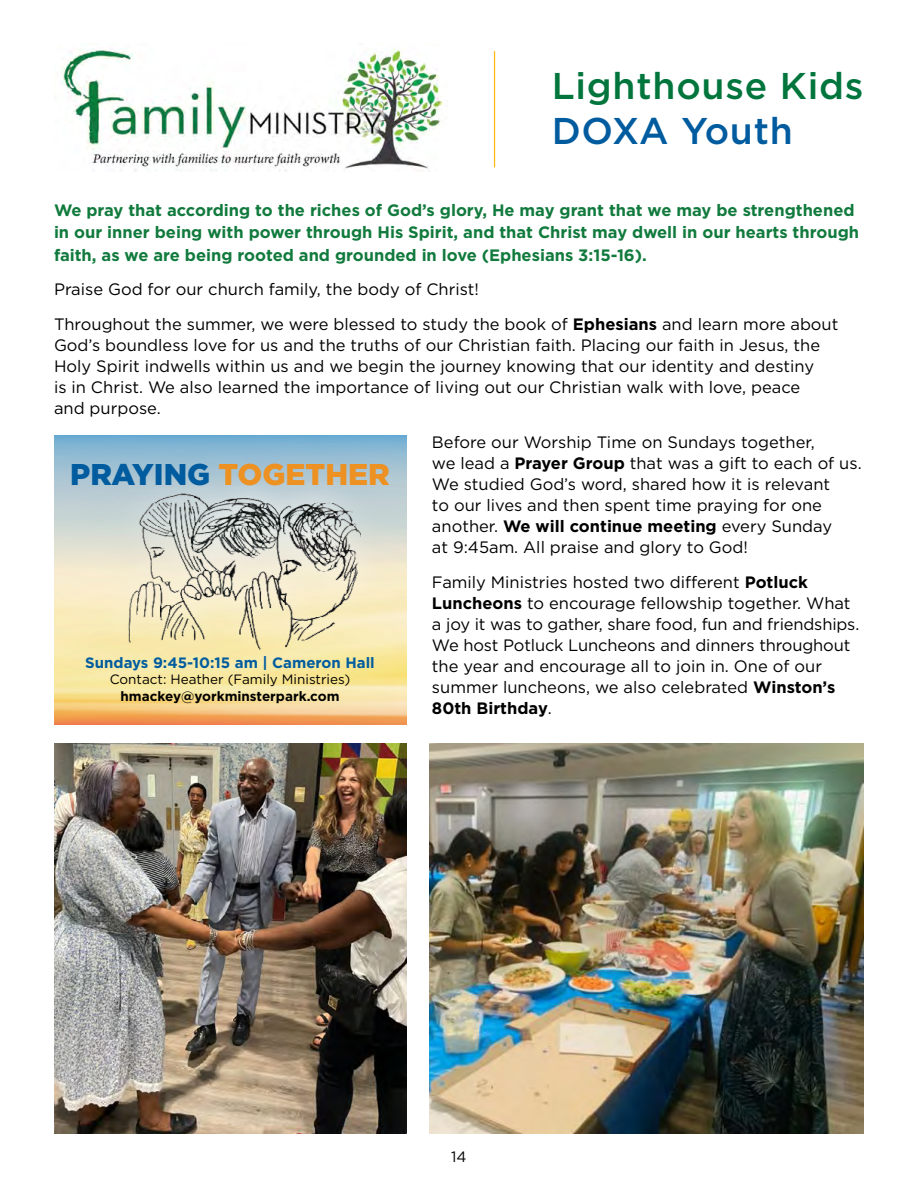
<style>
.page{position:relative;width:918px;height:1188px;background:#fff}
.page>*{position:absolute;margin:0;border:0;box-sizing:border-box;transform-origin:0 0}
.t1{font:500 37.2px "Gotham";letter-spacing:.02em;color:#00753c}
.t2{font:500 37.2px "Gotham";letter-spacing:.02em;color:#005c9f}
.t3{font:900 30px "Gotham";color:#ec9122}
.t4{font:16.5px/21px "Gotham";color:#000}
.t5{font:700 16.5px/22.5px "Gotham";color:#117a3d}
.t6{font:700 15px "Gotham";color:#005c9f}
.t7{font:15px "Gotham";color:#000}
.t8{font:13.5px "Gotham";color:#000}
.t9{font:700 13.5px "Gotham";color:#000}
.s1{font-weight:700}
.s2{color:#005c9f}
</style>
<div class="page">
<img style="left:61px;top:48px;width:383px;height:124px">
<hr style="left:494px;top:51px;width:1px;height:116px;background:#fdb913">
<img style="left:54px;top:436px;width:352px;height:289px">
<svg style="left:102px;top:467px;width:281px;height:203px"></svg>
<img style="left:127px;top:492px;width:234px;height:158px">
<img style="left:54px;top:743px;width:352px;height:391px">
<img style="left:430px;top:743px;width:434px;height:391px">
<h1 class="t1" style="left:552px;top:61px;width:313px">Lighthouse Kids</h1>
<h1 class="t2" style="left:552px;top:107px;width:243px">DOXA Youth</h1>
<p class="t5" style="left:54px;top:199px;width:807px">We pray that according to the riches of God’s glory, He may grant that we may be strengthened in our inner being with power through His Spirit, and that Christ may dwell in our hearts through faith, as we are being rooted and grounded in love (Ephesians 3:15-16).</p>
<p class="t4" style="left:54px;top:272px;width:786px;line-height:34.5px">Praise God for our church family, the body of Christ!<br>Throughout the summer, we were blessed to study the book of <span class="s1">Ephesians</span> and learn more about</p>
<p class="t4" style="left:54px;top:334px;width:768px">God’s boundless love for us and the truths of our Christian faith. Placing our faith in Jesus, the Holy Spirit indwells within us and we begin the journey knowing that our identity and destiny is in Christ. We also learned the importance of living out our Christian walk with love, peace and purpose.</p>
<p class="t4" style="left:432px;top:432px;width:431px">Before our Worship Time on Sundays together,<br>we lead a <span class="s1">Prayer Group</span> that was a gift to each of us.<br>We studied God’s word, shared how it is relevant<br>to our lives and then spent time praying for one another. <span class="s1">We will continue meeting</span> every Sunday<br>at 9:45am. All praise and glory to God!</p>
<p class="t4" style="left:432px;top:571px;width:429px">Family Ministries hosted two different <span class="s1">Potluck Luncheons</span> to encourage fellowship together. What a joy it was to gather, share food, fun and friendships.<br>We host Potluck Luncheons and dinners throughout the year and encourage all to join in. One of our summer luncheons, we also celebrated <span class="s1">Winston’s 80th Birthday</span>.</p>
<h2 class="t3" style="left:70px;top:453px;width:321px"><span class="s2">PRAYING</span> TOGETHER</h2>
<p class="t6" style="left:85px;top:652px;width:291px">Sundays 9:45-10:15 am | Cameron Hall</p>
<p class="t8" style="left:110px;top:671px;width:242px">Contact: Heather (Family Ministries)</p>
<p class="t9" style="left:121px;top:687px;width:221px">hmackey@yorkminsterpark.com</p>
<p class="t7" style="left:451px;top:1147px;width:17px">14</p>
</div>
